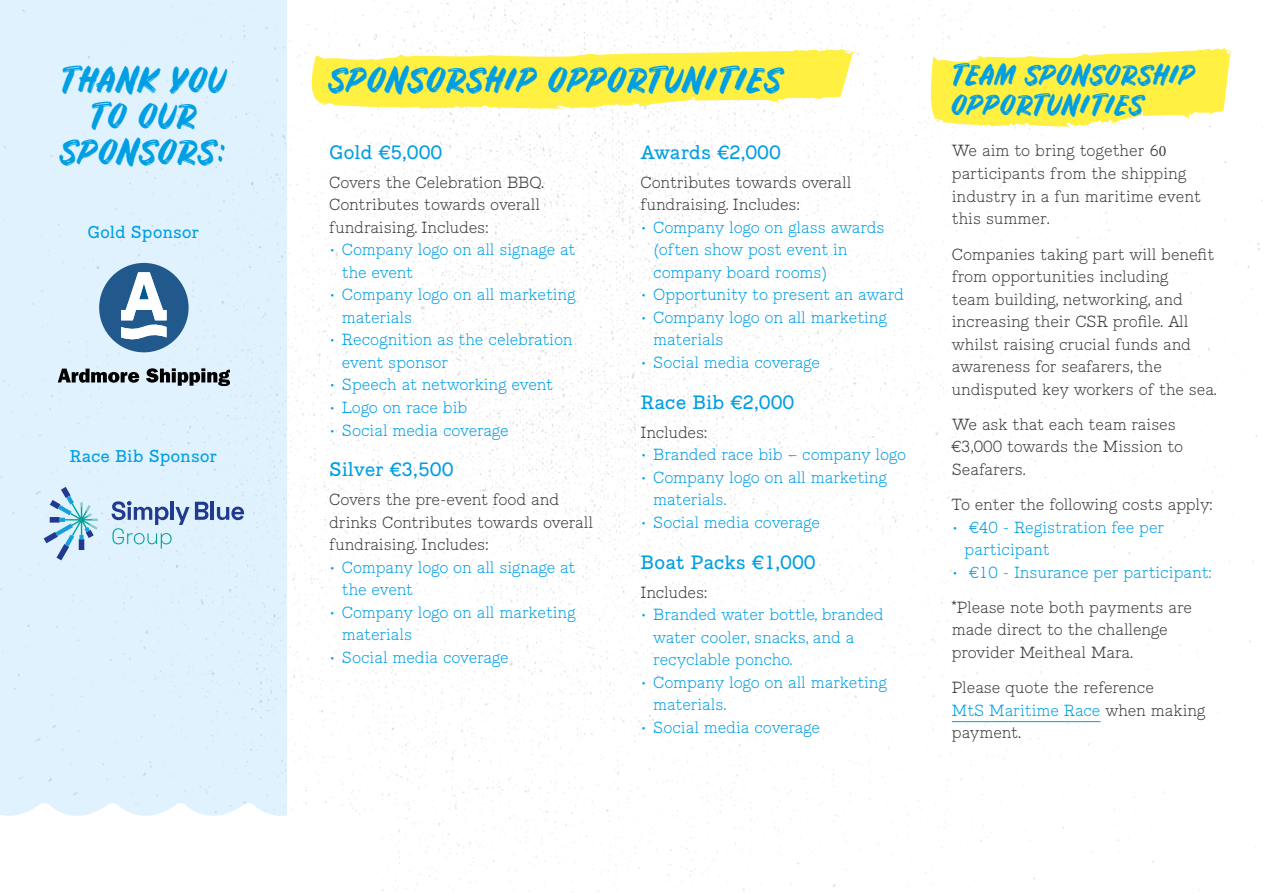
<style>
.page{position:relative;width:1263px;height:893px;background:#fff}
.page>*{position:absolute;margin:0;border:0;box-sizing:border-box;transform-origin:0 0}
.t1{font:33px/36px "Rustico";letter-spacing:.03em;color:#009fe3;text-align:center}
.t2{font:27px/30px "Rustico";letter-spacing:.03em;color:#009fe3}
.t3{font:18.75px "Piek";color:#009fe3}
.t4{font:16.5px "Piek";color:#009fe3}
.t5{font:300 15.75px/22.5px "Piek";color:#3c3c3b}
.t6{font:300 15.75px/22.5px "Piek";color:#009fe3}
.s1{font-family:"Minion Pro";font-weight:400}
.s2{color:#009fe3}
</style>
<div class="page">
<img style="left:0;top:0;width:1263px;height:893px">
<hr style="left:952px;top:721px;width:148px;height:1px;background:#009fe3">
<svg style="left:58px;top:369px;width:81px;height:14px"></svg>
<svg style="left:146px;top:368px;width:84px;height:18px;background:#727b81"></svg>
<svg style="left:99px;top:263px;width:90px;height:89px"></svg>
<svg style="left:195px;top:502px;width:13px;height:18px"></svg>
<hr style="left:211px;top:502px;width:3px;height:18px;background:#213a8f">
<svg style="left:217px;top:507px;width:27px;height:13px"></svg>
<svg style="left:44px;top:487px;width:54px;height:73px;background:#b1d4e9"></svg>
<svg style="left:112px;top:501px;width:77px;height:47px;background:#b1cce4"></svg>
<svg style="left:927px;top:47px;width:305px;height:80px"></svg>
<svg style="left:305px;top:49px;width:552px;height:60px"></svg>
<svg style="left:0;top:803px;width:381px;height:90px"></svg>
<h1 class="t1" style="left:60px;top:61px;width:167px">THANK YOU<br>TO OUR<br>SPONSORS:</h1>
<p class="t4" style="left:87px;top:222px;width:113px">Gold Sponsor</p>
<p class="t4" style="left:70px;top:446px;width:149px">Race Bib Sponsor</p>
<h1 class="t1" style="left:329px;top:61px;width:454px">SPONSORSHIP OPPORTUNITIES</h1>
<p class="t3" style="left:329px;top:141px;width:115px">Gold €5,000</p>
<p class="t5" style="left:329px;top:171px;width:217px">Covers the Celebration BBQ.<br>Contributes towards overall fundraising. Includes:</p>
<p class="t6" style="left:342px;top:239px;width:235px;text-indent:-13px">• Company logo on all signage at the event</p>
<p class="t6" style="left:342px;top:284px;width:235px;text-indent:-13px">• Company logo on all marketing materials</p>
<p class="t6" style="left:342px;top:329px;width:232px;text-indent:-13px">• Recognition as the celebration event sponsor</p>
<p class="t6" style="left:329px;top:374px;width:225px">• Speech at networking event</p>
<p class="t6" style="left:329px;top:396px;width:140px">• Logo on race bib</p>
<p class="t6" style="left:329px;top:419px;width:181px">• Social media coverage</p>
<p class="t3" style="left:329px;top:459px;width:126px">Silver €3,500</p>
<p class="t5" style="left:329px;top:489px;width:265px">Covers the pre-event food and drinks Contributes towards overall fundraising. Includes:</p>
<p class="t6" style="left:342px;top:556px;width:235px;text-indent:-13px">• Company logo on all signage at the event</p>
<p class="t6" style="left:342px;top:601px;width:235px;text-indent:-13px">• Company logo on all marketing materials</p>
<p class="t6" style="left:329px;top:646px;width:181px">• Social media coverage</p>
<p class="t3" style="left:640px;top:141px;width:142px">Awards €2,000</p>
<p class="t5" style="left:640px;top:171px;width:212px">Contributes towards overall fundraising. Includes:</p>
<p class="t6" style="left:653px;top:216px;width:233px;text-indent:-13px">• Company logo on glass awards (often show post event in company board rooms)</p>
<p class="t6" style="left:640px;top:284px;width:265px">• Opportunity to present an award</p>
<p class="t6" style="left:653px;top:306px;width:235px;text-indent:-13px">• Company logo on all marketing materials</p>
<p class="t6" style="left:640px;top:351px;width:181px">• Social media coverage</p>
<p class="t3" style="left:640px;top:391px;width:155px">Race Bib €2,000</p>
<p class="t5" style="left:640px;top:421px;width:68px">Includes:</p>
<p class="t6" style="left:640px;top:444px;width:267px">• Branded race bib – company logo</p>
<p class="t6" style="left:653px;top:466px;width:235px;text-indent:-13px">• Company logo on all marketing materials.</p>
<p class="t6" style="left:640px;top:511px;width:181px">• Social media coverage</p>
<p class="t3" style="left:640px;top:551px;width:177px">Boat Packs €1,000</p>
<p class="t5" style="left:640px;top:581px;width:68px">Includes:</p>
<p class="t6" style="left:653px;top:604px;width:232px;text-indent:-13px">• Branded water bottle, branded water cooler, snacks, and a recyclable poncho.</p>
<p class="t6" style="left:653px;top:671px;width:235px;text-indent:-13px">• Company logo on all marketing materials.</p>
<p class="t6" style="left:640px;top:716px;width:181px">• Social media coverage</p>
<h2 class="t2" style="left:951px;top:60px;width:245px">TEAM SPONSORSHIP<br>OPPORTUNITIES</h2>
<p class="t5" style="left:952px;top:140px;width:251px">We aim to bring together 6<span class="s1">0 </span>participants from the shipping industry in a fun maritime event this summer.</p>
<p class="t5" style="left:952px;top:243px;width:267px">Companies taking part will benefit from opportunities including<br>team building, networking, and increasing their CSR profile. All whilst raising crucial funds and awareness for seafarers, the undisputed key workers of the sea.</p>
<p class="t5" style="left:952px;top:413px;width:233px">We ask that each team raises €3,000 towards the Mission to<br>Seafarers.</p>
<p class="t5" style="left:952px;top:494px;width:262px">To enter the following costs apply:</p>
<p class="t6" style="left:964px;top:516px;width:201px;text-indent:-13px">• €40 - Registration fee per participant</p>
<p class="t6" style="left:952px;top:561px;width:261px">• €10 - Insurance per participant:</p>
<p class="t5" style="left:952px;top:596px;width:242px">*Please note both payments are made direct to the challenge provider Meitheal Mara.</p>
<p class="t5" style="left:952px;top:677px;width:255px">Please quote the reference<br><span class="s2">MtS Maritime Race</span> when making payment.</p>
</div>
